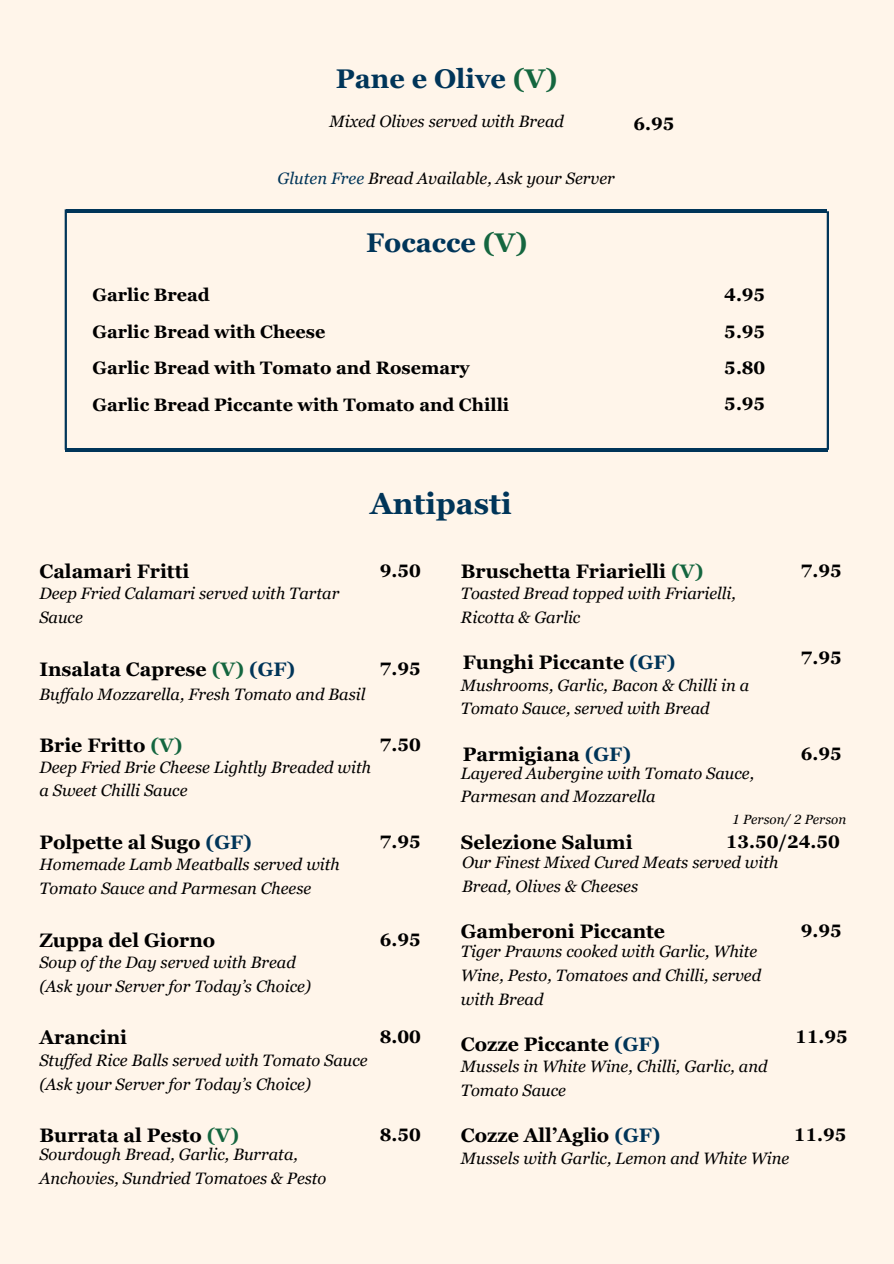
<style>
.page{position:relative;width:894px;height:1264px;background:#fff}
.page>*{position:absolute;margin:0;border:0;box-sizing:border-box;transform-origin:0 0}
.t1{font:700 30px "Georgia Pro";color:#003559}
.t2{font:700 27px "Georgia Pro";color:#003559}
.t3{font:700 19.5px "Georgia Pro";color:#000}
.t4{font:700 18px "Georgia Pro";color:#000}
.t5{font:italic 16.5px/23.7px "Georgia Pro";color:#000}
.t6{font:italic 13.35px "Georgia Pro";color:#000}
.s1{color:#14663f}
.s2{color:#003559}
</style>
<div class="page">
<div style="left:0;top:0;width:893px;height:1263px;background:#fff5ea"></div>
<hr style="left:66px;top:209px;width:760px;height:4px;background:#003559">
<hr style="left:66px;top:448px;width:761px;height:3px;background:#003559">
<hr style="left:65px;top:209px;width:2px;height:241px;background:#003559">
<hr style="left:826px;top:211px;width:2px;height:239px;background:#003559">
<h2 class="t2" style="left:336px;top:63px;width:223px">Pane e Olive <span class="s1">(V)</span></h2>
<h3 class="t5" style="left:329px;top:109px;width:236px">Mixed Olives served with Bread</h3>
<h2 class="t4" style="left:633px;top:114px;width:43px">6.95</h2>
<h2 class="t5" style="left:277px;top:166px;width:338px"><span class="s2">Gluten Free</span> Bread Available, Ask your Server</h2>
<h3 class="t2" style="left:366px;top:227px;width:163px">Focacce <span class="s1">(V)</span></h3>
<h2 class="t4" style="left:92px;top:284px;width:119px">Garlic Bread</h2>
<p class="t4" style="left:92px;top:321px;width:234px">Garlic Bread with Cheese</p>
<h2 class="t4" style="left:92px;top:358px;width:378px">Garlic Bread with Tomato and Rosemary</h2>
<h2 class="t4" style="left:92px;top:395px;width:418px">Garlic Bread Piccante with Tomato and Chilli</h2>
<h1 class="t1" style="left:370px;top:487px;width:143px">Antipasti</h1>
<h3 class="t4" style="left:724px;top:285px;width:43px">4.95</h3>
<h2 class="t4" style="left:724px;top:321px;width:43px">5.95</h2>
<h3 class="t4" style="left:724px;top:357px;width:43px">5.80</h3>
<h2 class="t4" style="left:724px;top:394px;width:43px">5.95</h2>
<h2 class="t3" style="left:39px;top:560px;width:151px">Calamari Fritti</h2>
<h3 class="t5" style="left:39px;top:581px;width:301px">Deep Fried Calamari served with Tartar<br>Sauce</h3>
<h3 class="t3" style="left:39px;top:657px;width:257px">Insalata Caprese <span class="s1">(V)</span> <span class="s2">(GF)</span></h3>
<h2 class="t5" style="left:39px;top:682px;width:327px">Buf alo Mozzarella, Fresh Tomato and Basil</h2>
<h2 class="t4" style="left:379px;top:560px;width:43px">9.50</h2>
<h3 class="t4" style="left:379px;top:658px;width:43px">7.95</h3>
<h2 class="t3" style="left:461px;top:560px;width:244px">Bruschetta Friarielli <span class="s1">(V)</span></h2>
<h2 class="t5" style="left:461px;top:581px;width:276px">Toasted Bread topped with Friarielli,<br>Ricotta &amp; Garlic</h2>
<p class="t3" style="left:462px;top:651px;width:214px">Funghi Piccante <span class="s2">(GF)</span></p>
<h1 class="t5" style="left:461px;top:673px;width:290px">Mushrooms, Garlic, Bacon &amp; Chilli in a<br>Tomato Sauce, served with Bread</h1>
<h2 class="t4" style="left:800px;top:560px;width:43px">7.95</h2>
<h2 class="t4" style="left:800px;top:647px;width:43px">7.95</h2>
<p class="t3" style="left:39px;top:734px;width:145px">Brie Fritto <span class="s1">(V)</span></p>
<h1 class="t5" style="left:39px;top:755px;width:333px">Deep Fried Brie Cheese Lightly Breaded with a Sweet Chilli Sauce</h1>
<h2 class="t3" style="left:39px;top:831px;width:214px">Polpette al Sugo <span class="s2">(GF)</span></h2>
<h2 class="t5" style="left:39px;top:852px;width:302px">Homemade Lamb Meatballs served with<br>Tomato Sauce and Parmesan Cheese</h2>
<h2 class="t3" style="left:39px;top:928px;width:177px">Zuppa del Giorno</h2>
<h2 class="t5" style="left:39px;top:950px;width:273px">Soup of the Day served with Bread (Ask your Server for Today’s Choice)</h2>
<h2 class="t3" style="left:39px;top:1026px;width:89px">Arancini</h2>
<h2 class="t5" style="left:39px;top:1048px;width:330px">Stuf ed Rice Balls served with Tomato Sauce (Ask your Server for Today’s Choice)</h2>
<h2 class="t4" style="left:379px;top:734px;width:43px">7.50</h2>
<h2 class="t4" style="left:379px;top:831px;width:43px">7.95</h2>
<h3 class="t4" style="left:379px;top:929px;width:43px">6.95</h3>
<h2 class="t4" style="left:379px;top:1026px;width:43px">8.00</h2>
<h2 class="t3" style="left:39px;top:1124px;width:201px">Burrata al Pesto <span class="s1">(V)</span></h2>
<h2 class="t5" style="left:39px;top:1142px;width:288px">Sourdough Bread, Garlic, Burrata,<br>Anchovies, Sundried Tomatoes &amp; Pesto</h2>
<h3 class="t4" style="left:379px;top:1124px;width:43px">8.50</h3>
<h2 class="t3" style="left:462px;top:742px;width:170px">Parmigiana <span class="s2">(GF)</span></h2>
<h3 class="t5" style="left:460px;top:761px;width:295px">Layered Aubergine with Tomato Sauce,<br>Parmesan and Mozzarella</h3>
<h2 class="t3" style="left:461px;top:830px;width:173px">Selezione Salumi</h2>
<h2 class="t5" style="left:462px;top:850px;width:318px">Our Finest Mixed Cured Meats served with<br>Bread, Olives &amp; Cheeses</h2>
<h3 class="t3" style="left:461px;top:920px;width:205px">Gamberoni Piccante</h3>
<h2 class="t5" style="left:461px;top:939px;width:302px">Tiger Prawns cooked with Garlic, White<br>Wine, Pesto, Tomatoes and Chilli, served with Bread</h2>
<h2 class="t4" style="left:800px;top:743px;width:43px">6.95</h2>
<h2 class="t6" style="left:732px;top:811px;width:115px">1 Person/ 2 Person</h2>
<h3 class="t4" style="left:725px;top:831px;width:115px">13.50/24.50</h3>
<h2 class="t4" style="left:800px;top:920px;width:43px">9.95</h2>
<h2 class="t4" style="left:794px;top:1026px;width:54px">11.95</h2>
<h2 class="t3" style="left:461px;top:1032px;width:201px">Cozze Piccante <span class="s2">(GF)</span></h2>
<h3 class="t5" style="left:461px;top:1054px;width:308px">Mussels in White Wine, Chilli, Garlic, and<br>Tomato Sauce</h3>
<h2 class="t3" style="left:460px;top:1124px;width:201px">Cozze All’Aglio <span class="s2">(GF)</span></h2>
<h2 class="t5" style="left:461px;top:1146px;width:330px">Mussels with Garlic, Lemon and White Wine</h2>
<h3 class="t4" style="left:793px;top:1124px;width:54px">11.95</h3>
</div>
